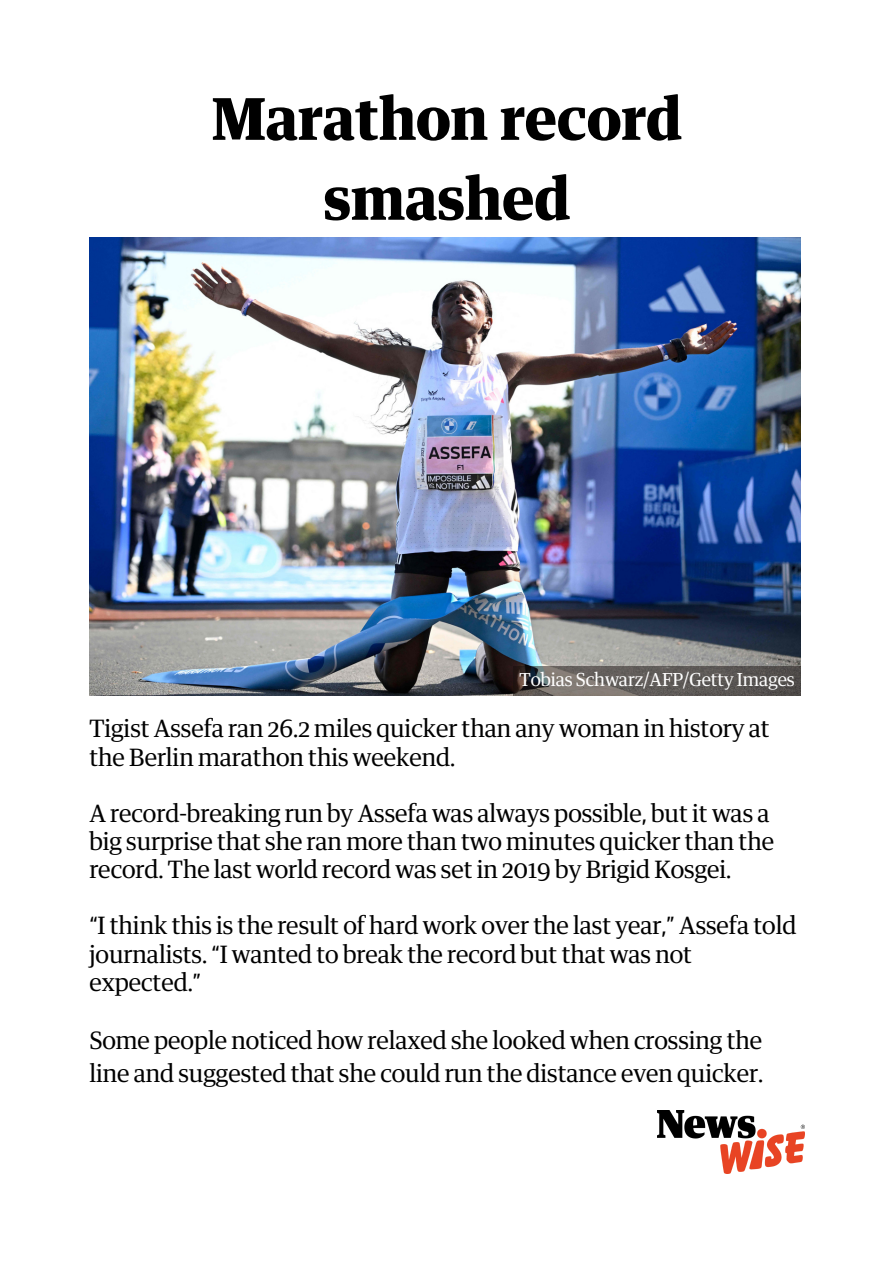
<style>
.page{position:relative;width:894px;height:1264px;background:#fff}
.page>*{position:absolute;margin:0;border:0;box-sizing:border-box;transform-origin:0 0}
.t1{font:700 57.75px/79.8px "GH Guardian Headline";color:#000;text-align:center}
.t2{font:24px/28.2px "GH Guardian Headline";color:#000}
.t3{font:18px "GH Guardian Headline";color:#fff}
</style>
<div class="page">
<img style="left:657px;top:1110px;width:147px;height:63px">
<img style="left:89px;top:237px;width:711px;height:458px">
<svg style="left:513px;top:666px;width:287px;height:30px;background:#5e5a57"></svg>
<p class="t1" style="left:212px;top:83px;width:471px">Marathon record smashed</p>
<h2 class="t3" style="left:519px;top:671px;width:277px">Tobias Schwarz/AFP/Getty Images</h2>
<h2 class="t2" style="left:89px;top:716px;width:681px">Tigist Assefa ran 26.2 miles quicker than any woman in history at the Berlin marathon this weekend.</h2>
<h2 class="t2" style="left:89px;top:800px;width:686px">A record-breaking run by Assefa was always possible, but it was a big surprise that she ran more than two minutes quicker than the record. The last world record was set in 2019 by Brigid Kosgei.</h2>
<h2 class="t2" style="left:89px;top:913px;width:708px">“I think this is the result of hard work over the last year,” Assefa told journalists. “I wanted to break the record but that was not expected.”</h2>
<p class="t2" style="left:89px;top:1025px;width:675px;line-height:32.7px">Some people noticed how relaxed she looked when crossing the line and suggested that she could run the distance even quicker.</p>
</div>
